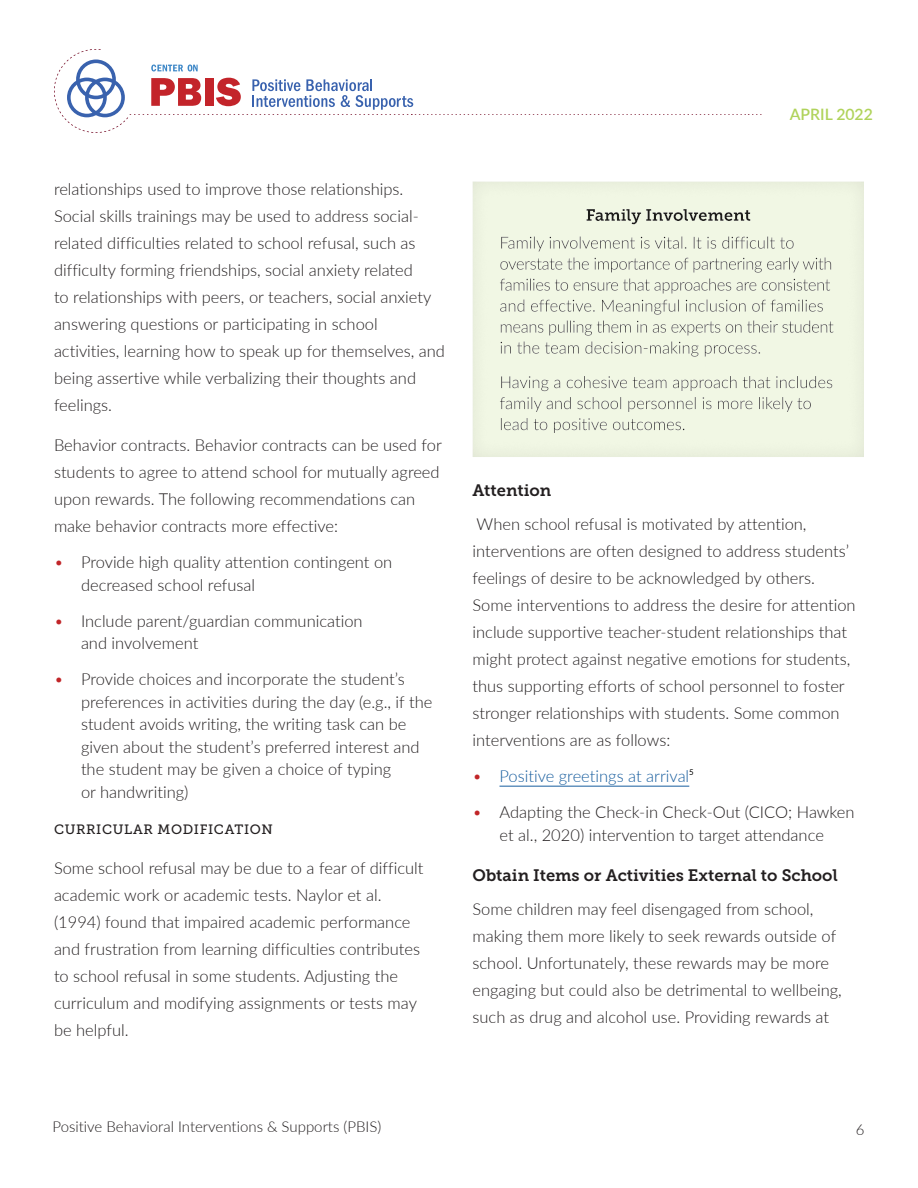
<style>
.page{position:relative;width:918px;height:1188px;background:#fff}
.page>*{position:absolute;margin:0;border:0;box-sizing:border-box;transform-origin:0 0}
.body{font:300 16.5px/27px "Lato";color:#231f20}
.Subhead_2{font:16.5px "Museo Slab 700";color:#231f20}
.t1{font:300 16.5px "Lato";color:#175d9e}
.t2{font:600 15.75px "Lato";color:#b0d35b}
.t3{font:300 15px "Lato";color:#231f20}
.Subhead_3{font:13.5px "Museo Slab 500";letter-spacing:.045em;color:#231f20}
.t4{font:7.8px "Lato";color:#000}
.s1{color:#c12528}
</style>
<div class="page">
<svg style="left:54px;top:49px;width:708px;height:84px"></svg>
<hr style="left:500px;top:786px;width:189px;height:1px;background:#175d9e">
<div style="left:471px;top:180px;width:395px;height:277px;background:#231f20;opacity:.1"></div>
<p class="body" style="left:54px;top:175px;width:393px">relationships used to improve those relationships.<br>Social skills trainings may be used to address social&shy;related difficulties related to school refusal, such as difficulty forming friendships, social anxiety related<br>to relationships with peers, or teachers, social anxiety answering questions or participating in school activities, learning how to speak up for themselves, and being assertive while verbalizing their thoughts and feelings.</p>
<p class="body" style="left:54px;top:431px;width:389px">Behavior contracts. Behavior contracts can be used for students to agree to attend school for mutually agreed upon rewards. The following recommendations can make behavior contracts more effective:</p>
<p class="body" style="left:81px;top:550px;width:313px;line-height:22.5px;text-indent:-27px"><span class="s1">•</span> Provide high quality attention contingent on decreased school refusal</p>
<p class="body" style="left:81px;top:609px;width:283px;line-height:22.5px;text-indent:-27px"><span class="s1">•</span> Include parent/guardian communication and involvement</p>
<p class="body" style="left:81px;top:667px;width:353px;line-height:22.5px;text-indent:-27px"><span class="s1">•</span> Provide choices and incorporate the student’s preferences in activities during the day (e.g., if the student avoids writing, the writing task can be given about the student’s preferred interest and the student may be given a choice of typing<br>or handwriting)</p>
<p class="Subhead_3" style="left:54px;top:822px;width:220px">CURRICULAR MODIFICATION</p>
<p class="body" style="left:54px;top:854px;width:371px">Some school refusal may be due to a fear of difficult academic work or academic tests. Naylor et al. (1994) found that impaired academic performance and frustration from learning difficulties contributes to school refusal in some students. Adjusting the curriculum and modifying assignments or tests may be helpful.</p>
<p class="t2" style="left:790px;top:102px;width:85px">APRIL 2022</p>
<h3 class="Subhead_2" style="left:472px;top:481px;width:80px">Attention</h3>
<p class="body" style="left:472px;top:510px;width:385px">When school refusal is motivated by attention, interventions are often designed to address students’ feelings of desire to be acknowledged by others.<br>Some interventions to address the desire for attention include supportive teacher-student relationships that might protect against negative emotions for students, thus supporting efforts of school personnel to foster stronger relationships with students. Some common interventions are as follows:</p>
<p class="t1" style="left:472px;top:765px;width:218px"><span class="s1">•</span> Positive greetings at arrival</p>
<p class="t4" style="left:689px;top:766px;width:6px">5</p>
<p class="body" style="left:472px;top:800px;width:384px;line-height:22.5px;text-align:center"><span class="s1">•</span> Adapting the Check-in Check-Out (CICO; Hawken et al., 2020) intervention to target attendance</p>
<h3 class="Subhead_2" style="left:472px;top:866px;width:367px">Obtain Items or Activities External to School</h3>
<p class="body" style="left:472px;top:895px;width:371px">Some children may feel disengaged from school, making them more likely to seek rewards outside of school. Unfortunately, these rewards may be more engaging but could also be detrimental to wellbeing, such as drug and alcohol use. Providing rewards at</p>
<p class="t3" style="left:52px;top:1117px;width:330px">Positive Behavioral Interventions &amp; Supports (PBIS)</p>
<p class="t3" style="left:856px;top:1120px;width:10px">6</p>
</div>
